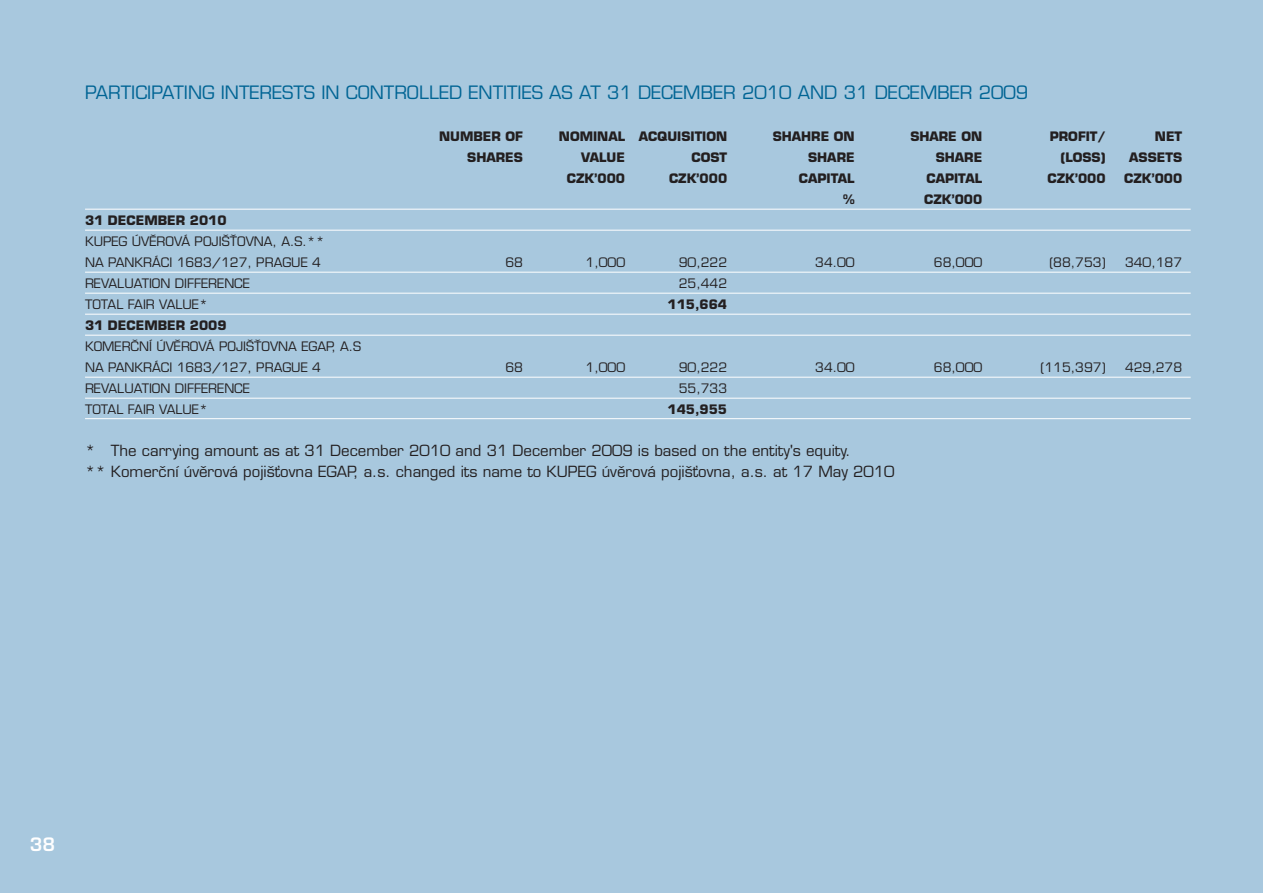
<style>
.page{position:relative;width:1263px;height:893px;background:#a8c8de}
.page>*{position:absolute;margin:0;border:0;box-sizing:border-box;transform-origin:0 0}
.t1{font:18px "Eurostile CE";color:#006494}
.t2{font:600 18px "Eurostile CE";color:#fff}
.t3{font:15px/21px "Eurostile CE";color:#231f20}
.t4{font:12.75px/21px "Eurostile CE";color:#231f20}
.t5{font:700 12.75px "Eurostile CE";color:#231f20}
</style>
<div class="page">
<hr style="left:85px;top:209px;width:1106px;height:1px;background:#fff">
<hr style="left:85px;top:230px;width:1106px;height:1px;background:#fff">
<hr style="left:85px;top:272px;width:1106px;height:1px;background:#fff">
<hr style="left:85px;top:293px;width:1106px;height:1px;background:#fff">
<hr style="left:85px;top:314px;width:1106px;height:1px;background:#fff">
<hr style="left:85px;top:335px;width:1106px;height:1px;background:#fff">
<hr style="left:85px;top:377px;width:1106px;height:1px;background:#fff">
<hr style="left:85px;top:398px;width:1106px;height:1px;background:#fff">
<hr style="left:85px;top:418px;width:1106px;height:1px;background:#fff">
<h1 class="t1" style="left:85px;top:85px;width:945px">PARTICIPATING INTERESTS IN CONTROLLED ENTITIES AS AT 31 DECEMBER 2010 AND 31 DECEMBER 2009</h1>
<p class="t5" style="left:439px;top:131px;width:85px">NUMBER OF</p>
<p class="t5" style="left:559px;top:131px;width:170px">NOMINAL ACQUISITION</p>
<p class="t5" style="left:773px;top:131px;width:84px">SHAHRE ON</p>
<p class="t5" style="left:910px;top:131px;width:73px">SHARE ON</p>
<p class="t5" style="left:1050px;top:131px;width:57px">PROFIT/</p>
<p class="t5" style="left:1155px;top:131px;width:29px">NET</p>
<p class="t5" style="left:467px;top:152px;width:57px">SHARES</p>
<p class="t5" style="left:581px;top:152px;width:46px">VALUE</p>
<p class="t5" style="left:691px;top:152px;width:37px">COST</p>
<p class="t5" style="left:808px;top:152px;width:48px">SHARE</p>
<p class="t5" style="left:936px;top:152px;width:48px">SHARE</p>
<p class="t5" style="left:1060px;top:152px;width:47px">(LOSS)</p>
<p class="t5" style="left:1129px;top:152px;width:54px">ASSETS</p>
<p class="t5" style="left:567px;top:173px;width:60px">CZK’000</p>
<p class="t5" style="left:669px;top:173px;width:60px">CZK’000</p>
<p class="t5" style="left:799px;top:173px;width:57px">CAPITAL</p>
<p class="t5" style="left:926px;top:173px;width:57px">CAPITAL</p>
<p class="t5" style="left:1047px;top:173px;width:60px">CZK’000</p>
<p class="t5" style="left:1124px;top:173px;width:60px">CZK’000</p>
<p class="t5" style="left:843px;top:194px;width:13px">%</p>
<p class="t5" style="left:924px;top:194px;width:60px">CZK’000</p>
<p class="t5" style="left:85px;top:215px;width:143px">31 DECEMBER 2010</p>
<p class="t4" style="left:85px;top:232px;width:241px">KUPEG ÚVĚROVÁ POJIŠŤOVNA, A.S.**<br>NA PANKRÁCI 1683/127, PRAGUE 4</p>
<p class="t4" style="left:505px;top:253px;width:19px">68</p>
<p class="t4" style="left:586px;top:253px;width:41px">1,000</p>
<p class="t4" style="left:679px;top:253px;width:50px">90,222</p>
<p class="t4" style="left:815px;top:253px;width:41px">34.00</p>
<p class="t4" style="left:934px;top:253px;width:50px">68,000</p>
<p class="t4" style="left:1049px;top:253px;width:58px">(88,753)</p>
<p class="t4" style="left:1125px;top:253px;width:59px">340,187</p>
<p class="t4" style="left:85px;top:274px;width:166px">REVALUATION DIFFERENCE</p>
<p class="t4" style="left:679px;top:274px;width:50px">25,442</p>
<p class="t4" style="left:85px;top:295px;width:124px">TOTAL FAIR VALUE*</p>
<p class="t5" style="left:667px;top:299px;width:61px">115,664</p>
<p class="t5" style="left:85px;top:320px;width:143px">31 DECEMBER 2009</p>
<p class="t4" style="left:85px;top:337px;width:278px">KOMERČNÍ ÚVĚROVÁ POJIŠŤOVNA EGAP, A.S<br>NA PANKRÁCI 1683/127, PRAGUE 4</p>
<p class="t4" style="left:505px;top:358px;width:19px">68</p>
<p class="t4" style="left:586px;top:358px;width:41px">1,000</p>
<p class="t4" style="left:679px;top:358px;width:50px">90,222</p>
<p class="t4" style="left:815px;top:358px;width:41px">34.00</p>
<p class="t4" style="left:934px;top:358px;width:50px">68,000</p>
<p class="t4" style="left:1040px;top:358px;width:67px">(115,397)</p>
<p class="t4" style="left:1125px;top:358px;width:59px">429,278</p>
<p class="t4" style="left:85px;top:379px;width:166px">REVALUATION DIFFERENCE</p>
<p class="t4" style="left:679px;top:379px;width:50px">55,733</p>
<p class="t4" style="left:85px;top:400px;width:124px">TOTAL FAIR VALUE*</p>
<p class="t5" style="left:667px;top:404px;width:61px">145,955</p>
<p class="t3" style="left:85px;top:441px;width:811px">* The carrying amount as at 31 December 2010 and 31 December 2009 is based on the entity's equity.<br>** Komerční úvěrová pojišťovna EGAP, a.s. changed its name to KUPEG úvěrová pojišťovna, a.s. at 17 May 2010</p>
<h1 class="t2" style="left:30px;top:838px;width:27px">38</h1>
</div>
